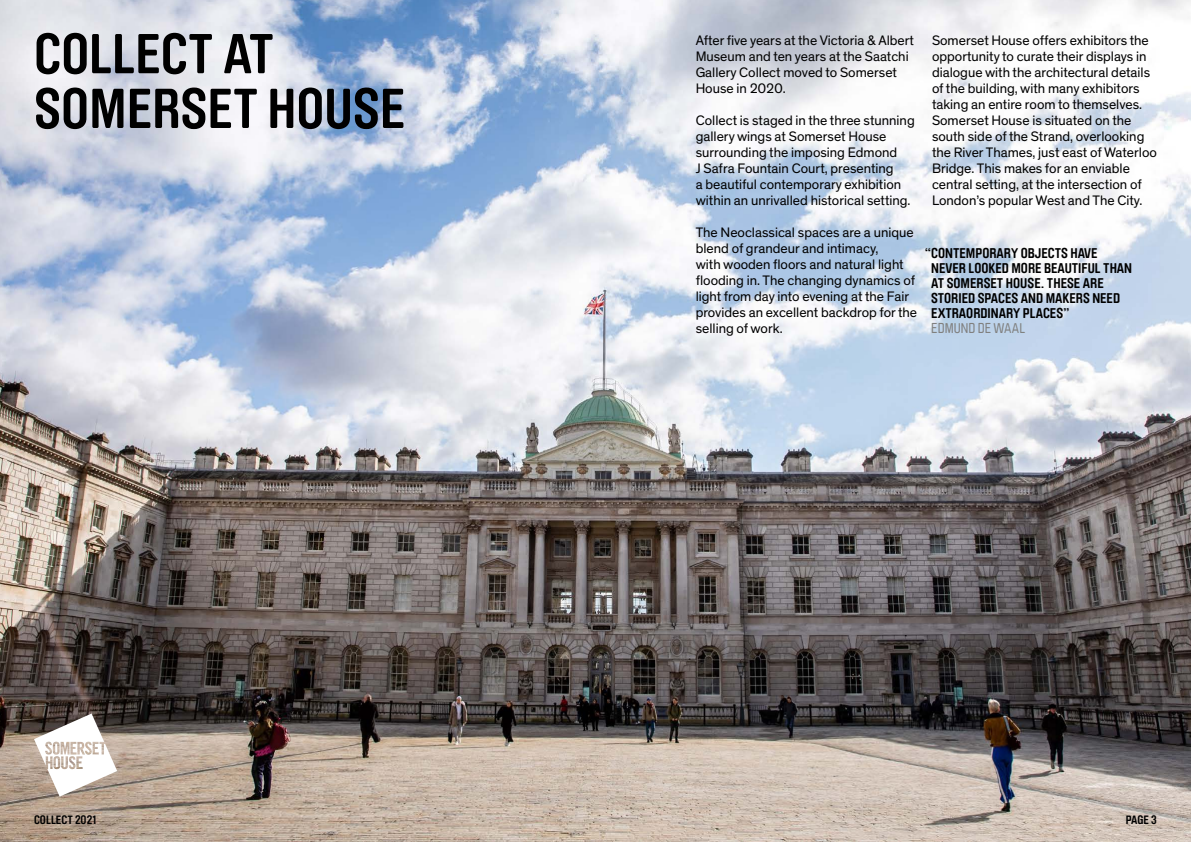
<style>
.page{position:relative;width:1191px;height:842px;background:#fff}
.page>*{position:absolute;margin:0;border:0;box-sizing:border-box;transform-origin:0 0}
.t1{font:700 55.3px/54.7px "Brauer Neue";color:#000}
.t2{font:14px/16px "Theinhardt";color:#000}
.t3{font:700 14px/15px "Brauer Neue";color:#000}
.t4{font:14px "Brauer Neue";color:#80807f}
.t5{font:700 12px "Brauer Neue";color:#000}
</style>
<div class="page">
<img style="left:0;top:0;width:1191px;height:842px">
<svg style="left:34px;top:713px;width:83px;height:84px"></svg>
<h1 class="t1" style="left:34px;top:27px;width:373px">COLLECT AT<br>SOMERSET HOUSE</h1>
<p class="t2" style="left:695px;top:33px;width:220px">After five years at the Victoria &amp; Albert<br>Museum and ten years at the Saatchi<br>Gallery Collect moved to Somerset<br>House in 2020.</p>
<p class="t2" style="left:695px;top:113px;width:220px">Collect is staged in the three stunning gallery wings at Somerset House surrounding the imposing Edmond<br>J Safra Fountain Court, presenting<br>a beautiful contemporary exhibition within an unrivalled historical setting.</p>
<p class="t2" style="left:695px;top:225px;width:223px">The Neoclassical spaces are a unique blend of grandeur and intimacy,<br>with wooden floors and natural light flooding in. The changing dynamics of light from day into evening at the Fair provides an excellent backdrop for the selling of work.</p>
<p class="t2" style="left:932px;top:33px;width:226px">Somerset House offers exhibitors the opportunity to curate their displays in dialogue with the architectural details of the building, with many exhibitors taking an entire room to themselves.<br>Somerset House is situated on the south side of the Strand, overlooking the River Thames, just east of Waterloo Bridge. This makes for an enviable central setting, at the intersection of London’s popular West and The City.</p>
<p class="t3" style="left:931px;top:246px;width:202px;text-indent:-6px">“CONTEMPORARY OBJECTS HAVE<br>NEVER LOOKED MORE BEAUTIFUL THAN<br>AT SOMERSET HOUSE. THESE ARE<br>STORIED SPACES AND MAKERS NEED<br>EXTRAORDINARY PLACES”</p>
<p class="t4" style="left:931px;top:320px;width:95px">EDMUND DE WAAL</p>
<p class="t5" style="left:34px;top:813px;width:64px">COLLECT 2021</p>
<p class="t5" style="left:1125px;top:813px;width:33px">PAGE 3</p>
</div>
